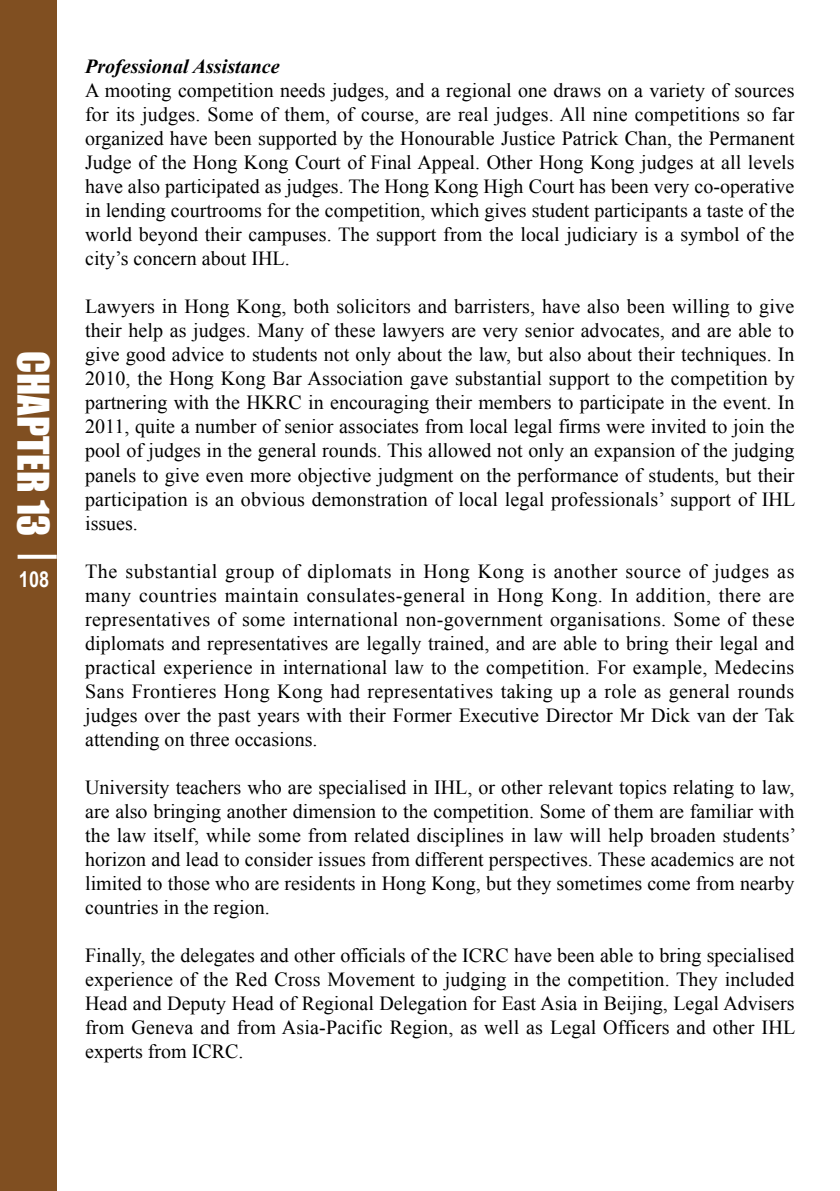
<style>
.page{position:relative;width:840px;height:1191px;background:#fff}
.page>*{position:absolute;margin:0;border:0;box-sizing:border-box;transform-origin:0 0}
.t1{font:40px "Impact";color:#fff}
.t2{font:700 22px "Arial Narrow";color:#fff}
.t3{font:20px/24px "Times New Roman";color:#000;text-align:justify}
.t4{font:italic 700 20px "Times New Roman";color:#000}
</style>
<div class="page">
<div style="left:0;top:0;width:57px;height:1191px;background:#804f21"></div>
<svg style="left:18px;top:555px;width:39px;height:4px"></svg>
<h1 class="t1" style="left:64px;top:351px;width:186px;rotate:90deg">CHAPTER 13</h1>
<p class="t2" style="left:19px;top:563px;width:32px">108</p>
<p class="t4" style="left:85px;top:53px;width:196px">Professional Assistance</p>
<p class="t3" style="left:85px;top:78px;width:710px">A mooting competition needs judges, and a regional one draws on a variety of sources for its judges. Some of them, of course, are real judges. All nine competitions so far organized have been supported by the Honourable Justice Patrick Chan, the Permanent Judge of the Hong Kong Court of Final Appeal. Other Hong Kong judges at all levels have also participated as judges. The Hong Kong High Court has been very co-operative in lending courtrooms for the competition, which gives student participants a taste of the world beyond their campuses. The support from the local judiciary is a symbol of the city’s concern about IHL.</p>
<p class="t3" style="left:85px;top:294px;width:711px">Lawyers in Hong Kong, both solicitors and barristers, have also been willing to give their help as judges. Many of these lawyers are very senior advocates, and are able to give good advice to students not only about the law, but also about their techniques. In 2010, the Hong Kong Bar Association gave substantial support to the competition by partnering with the HKRC in encouraging their members to participate in the event. In 2011, quite a number of senior associates from local legal firms were invited to join the pool of judges in the general rounds. This allowed not only an expansion of the judging panels to give even more objective judgment on the performance of students, but their participation is an obvious demonstration of local legal professionals’ support of IHL issues.</p>
<p class="t3" style="left:85px;top:558px;width:710px">The substantial group of diplomats in Hong Kong is another source of judges as many countries maintain consulates-general in Hong Kong. In addition, there are representatives of some international non-government organisations. Some of these diplomats and representatives are legally trained, and are able to bring their legal and practical experience in international law to the competition. For example, Medecins Sans Frontieres Hong Kong had representatives taking up a role as general rounds judges over the past years with their Former Executive Director Mr Dick van der Tak attending on three occasions.</p>
<p class="t3" style="left:85px;top:774px;width:712px">University teachers who are specialised in IHL, or other relevant topics relating to law, are also bringing another dimension to the competition. Some of them are familiar with the law itself, while some from related disciplines in law will help broaden students’ horizon and lead to consider issues from different perspectives. These academics are not limited to those who are residents in Hong Kong, but they sometimes come from nearby countries in the region.</p>
<p class="t3" style="left:85px;top:942px;width:711px">Finally, the delegates and other officials of the ICRC have been able to bring specialised experience of the Red Cross Movement to judging in the competition. They included Head and Deputy Head of Regional Delegation for East Asia in Beijing, Legal Advisers from Geneva and from Asia-Pacific Region, as well as Legal Officers and other IHL experts from ICRC.</p>
</div>
